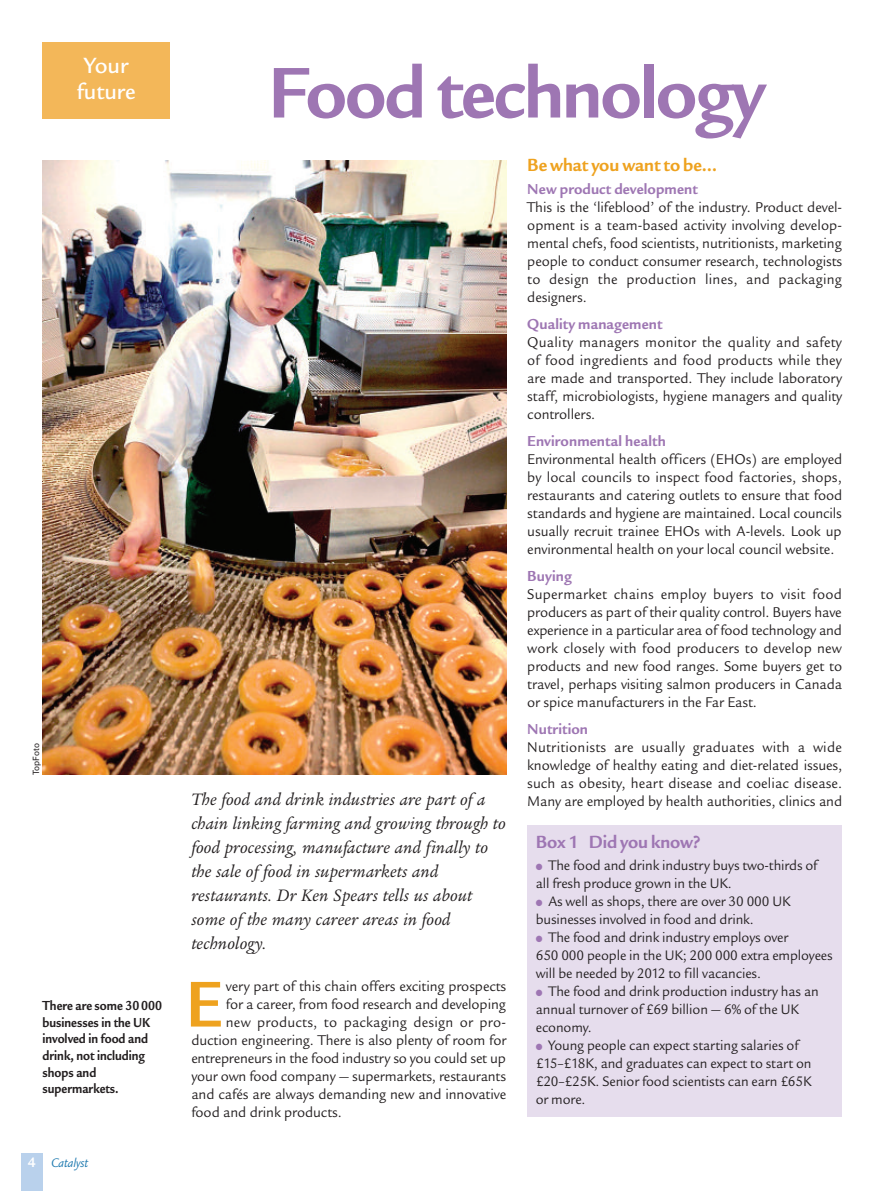
<style>
.page{position:relative;width:893px;height:1191px;background:#fff}
.page>*{position:absolute;margin:0;border:0;box-sizing:border-box;transform-origin:0 0}
.t1{font:700 78px "Legacy San ITC";letter-spacing:-.03em;color:#9e76b3;scale:.96 1}
.t2{font:700 70.35px "Legacy San ITC";color:#eea21f;scale:.9 1}
.t3{font:500 24px/25.5px "Legacy San ITC";color:#fff;text-align:center}
.t4{font:700 19.2px "Legacy San ITC";letter-spacing:-.005em;color:#eea21f;scale:.96 1}
.t5{font:700 19.2px "Legacy San ITC";letter-spacing:-.005em;color:#9e76b3;scale:.96 1}
.t6{font:italic 18px/24px "Legacy Ser ITC";letter-spacing:.01em;color:#231f20}
.t7{font:700 15.75px "Legacy San ITC";letter-spacing:.01em;color:#9e76b3;scale:.96 1}
.t8{font:15.3px/18px "Legacy San ITC";letter-spacing:-.005em;color:#231f20;text-align:justify;scale:.95 1}
.t9{font:15.3px "Legacy San ITC";letter-spacing:.015em;color:#231f20;scale:.95 1}
.t10{font:15px/18px "Legacy San ITC";letter-spacing:-.01em;color:#231f20;scale:.95 1}
.t11{font:700 14.25px/16.5px "Legacy San ITC";color:#231f20;scale:.88 1}
.t12{font:italic 13.5px "Legacy San ITC";letter-spacing:-.005em;color:#217bb0;scale:.95 1}
.t13{font:8.7px "Univers";letter-spacing:.005em;color:#231f20;scale:.96 1}
.s1{font-weight:700;font-style:normal;font-size:15px;color:#fff}
.s2{color:#9e76b3}
</style>
<div class="page">
<div style="left:21px;top:1152px;width:22px;height:39px;background:#b9d1ec"></div>
<div style="left:43px;top:43px;width:127px;height:76px;background:#f3b759"></div>
<div style="left:527px;top:824px;width:315px;height:292px;background:#e6dded"></div>
<img style="left:43px;top:160px;width:463px;height:615px">
<h3 class="t3" style="left:77px;top:52px;width:60px">Your future</h3>
<h1 class="t1" style="left:268px;top:45px;width:519px">Food technology</h1>
<p class="t13" style="left:33px;top:775px;width:35px;rotate:-90deg">TopFoto</p>
<p class="t11" style="left:43px;top:997px;width:137px">There are some 30 000 businesses in the UK involved in food and drink, not including shops and supermarkets.</p>
<p class="t12" style="left:28px;top:1154px;width:65px"><span class="s1">4</span> Catalyst</p>
<p class="t6" style="left:191px;top:786px;width:316px">The food and drink industries are part of a chain linking farming and growing through to food processing, manufacture and finally to the sale of food in supermarkets and restaurants. Dr Ken Spears tells us about some of the many career areas in food technology.</p>
<h2 class="t2" style="left:186px;top:961px;width:42px">E</h2>
<p class="t8" style="left:226px;top:976px;width:297px">very part of this chain offers exciting prospects</p>
<p class="t8" style="left:226px;top:994px;width:296px">for a career, from food research and developing</p>
<p class="t9" style="left:226px;top:1012px;width:296px">new products, to packaging design or pro-</p>
<p class="t8" style="left:191px;top:1030px;width:333px">duction engineering. There is also plenty of room for</p>
<p class="t8" style="left:191px;top:1048px;width:333px">entrepreneurs in the food industry so you could set up</p>
<p class="t8" style="left:191px;top:1066px;width:333px">your own food company — supermarkets, restaurants</p>
<p class="t8" style="left:191px;top:1084px;width:333px">and cafés are always demanding new and innovative</p>
<p class="t8" style="left:191px;top:1102px;width:160px">food and drink products.</p>
<p class="t4" style="left:527px;top:153px;width:199px">Be what you want to be…</p>
<p class="t7" style="left:527px;top:179px;width:179px">New product development</p>
<p class="t8" style="left:527px;top:197px;width:333px">This is the ‘lifeblood’ of the industry. Product devel&shy;opment is a team-based activity involving develop&shy;mental chefs, food scientists, nutritionists, marketing people to conduct consumer research, technologists to design the production lines, and packaging designers.</p>
<p class="t7" style="left:527px;top:314px;width:142px">Quality management</p>
<p class="t8" style="left:527px;top:332px;width:333px">Quality managers monitor the quality and safety of food ingredients and food products while they are made and transported. They include laboratory staff, microbiologists, hygiene managers and quality controllers.</p>
<p class="t7" style="left:527px;top:431px;width:146px">Environmental health</p>
<p class="t8" style="left:527px;top:449px;width:333px">Environmental health officers (EHOs) are employed by local councils to inspect food factories, shops, restaurants and catering outlets to ensure that food standards and hygiene are maintained. Local councils usually recruit trainee EHOs with A-levels. Look up environmental health on your local council website.</p>
<p class="t7" style="left:527px;top:566px;width:48px">Buying</p>
<p class="t8" style="left:527px;top:584px;width:333px">Supermarket chains employ buyers to visit food producers as part of their quality control. Buyers have experience in a particular area of food technology and work closely with food producers to develop new products and new food ranges. Some buyers get to travel, perhaps visiting salmon producers in Canada or spice manufacturers in the Far East.</p>
<p class="t7" style="left:527px;top:719px;width:65px">Nutrition</p>
<p class="t8" style="left:527px;top:737px;width:333px">Nutritionists are usually graduates with a wide knowledge of healthy eating and diet-related issues, such as obesity, heart disease and coeliac disease.<br>Many are employed by health authorities, clinics and</p>
<p class="t5" style="left:536px;top:830px;width:173px">Box 1 Did you know?</p>
<p class="t10" style="left:536px;top:855px;width:298px"><span class="s2">●</span> The food and drink industry buys two-thirds of all fresh produce grown in the UK.</p>
<p class="t10" style="left:536px;top:891px;width:270px"><span class="s2">●</span> As well as shops, there are over 30 000 UK businesses involved in food and drink.</p>
<p class="t10" style="left:536px;top:927px;width:314px"><span class="s2">●</span> The food and drink industry employs over<br>650 000 people in the UK; 200 000 extra employees will be needed by 2012 to fill vacancies.</p>
<p class="t10" style="left:536px;top:981px;width:299px"><span class="s2">●</span> The food and drink production industry has an annual turnover of £69 billion — 6% of the UK economy.</p>
<p class="t10" style="left:536px;top:1035px;width:292px"><span class="s2">●</span> Young people can expect starting salaries of £15–£18K, and graduates can expect to start on £20–£25K. Senior food scientists can earn £65K or more.</p>
</div>
